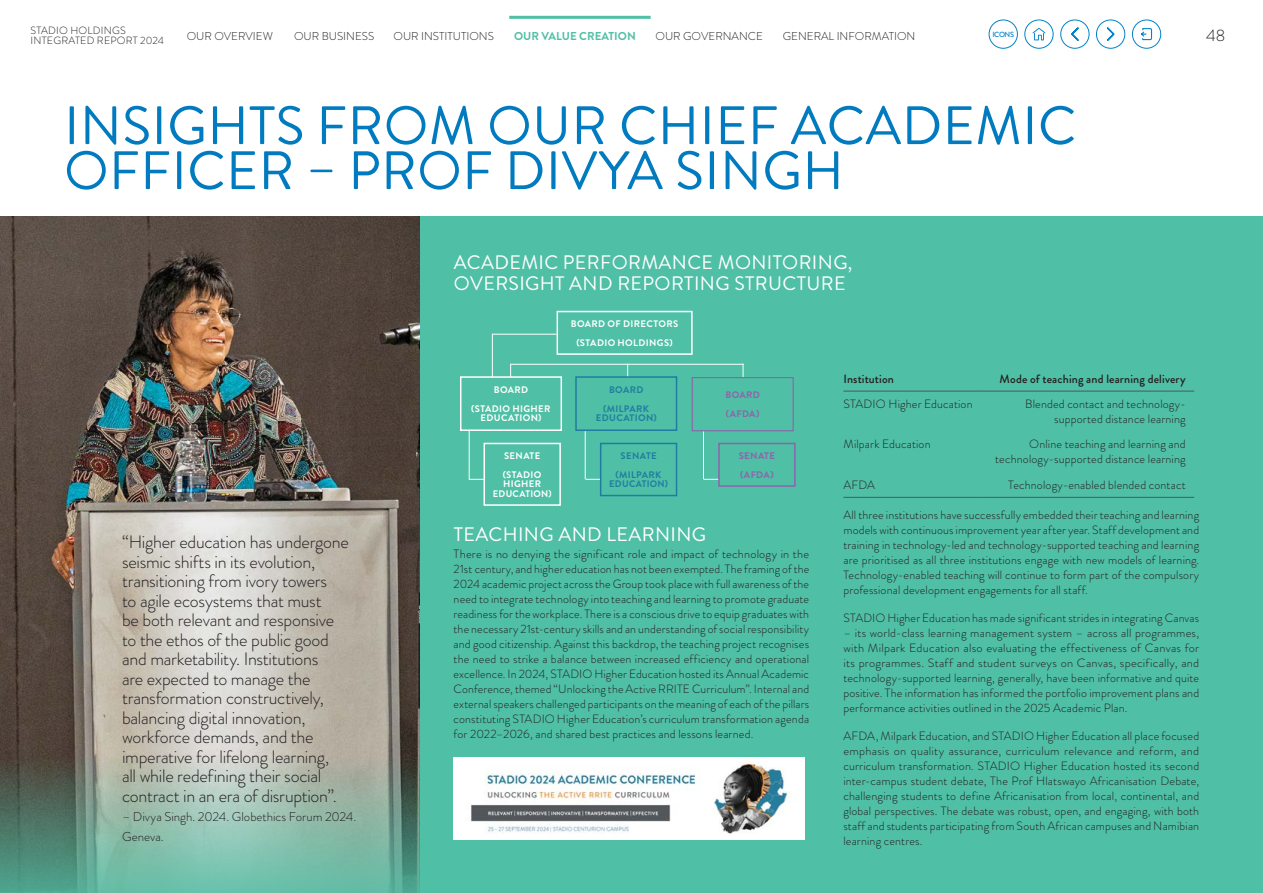
<style>
.page{position:relative;width:1263px;height:893px;background:#fff}
.page>*{position:absolute;margin:0;border:0;box-sizing:border-box;transform-origin:0 0}
.t1{font:54px/45px "Brandon Grotesque";letter-spacing:.01em;color:#007bbf}
.t2{font:19.5px/21px "Brandon Grotesque";letter-spacing:.02em;color:#fff}
.t3{font:300 18px/19.5px "Brandon Grotesque";letter-spacing:-.015em;color:#231f20}
.t4{font:300 16.5px "Brandon Grotesque";color:#231f20}
.t5{font:300 12.9px/19.5px "Brandon Grotesque";color:#231f20}
.t6{font:300 12px/15px "Brandon Grotesque";letter-spacing:.015em;color:#231f20;text-align:justify}
.t7{font:500 12px "Brandon Grotesque";letter-spacing:.01em;color:#231f20}
.t8{font:300 11.4px "Brandon Grotesque";color:#231f20}
.t9{font:700 11.4px "Brandon Grotesque";color:#4fbfa5}
.t10{font:300 10.5px/10.5px "Brandon Grotesque";letter-spacing:.02em;color:#231f20}
.t11{font:700 9.45px/19px "Brandon Grotesque";letter-spacing:.04em;color:#fff;text-align:center}
.t12{font:700 9.45px/19px "Brandon Grotesque";letter-spacing:.035em;color:#207da2;text-align:center}
.t13{font:700 9.45px/19px "Brandon Grotesque";letter-spacing:.04em;color:#8d64aa}
.t14{font:500 7.5px "Brandon Grotesque";letter-spacing:-.06em;color:#0083ca}
</style>
<div class="page">
<hr style="left:509px;top:16px;width:142px;height:3px;background:#4fbfa5">
<div style="left:1024px;top:20px;width:29px;height:29px;border:1px solid #0083ca;border-radius:50%"></div>
<svg style="left:1032px;top:28px;width:13px;height:12px"></svg>
<div style="left:1060px;top:20px;width:29px;height:29px;border:1px solid #0083ca;border-radius:50%"></div>
<svg style="left:1071px;top:27px;width:8px;height:14px"></svg>
<div style="left:1096px;top:20px;width:29px;height:29px;border:1px solid #0083ca;border-radius:50%"></div>
<svg style="left:1107px;top:27px;width:8px;height:14px"></svg>
<div style="left:1132px;top:20px;width:29px;height:29px;border:1px solid #0083ca;border-radius:50%"></div>
<svg style="left:1141px;top:28px;width:11px;height:13px"></svg>
<div style="left:989px;top:20px;width:29px;height:29px;border:1px solid #0083ca;border-radius:50%"></div>
<div style="left:0;top:217px;width:1263px;height:676px;background:#4fbfa5"></div>
<div style="left:454px;top:757px;width:351px;height:83px;background:#fff"></div>
<img style="left:470px;top:762px;width:321px;height:72px">
<img style="left:0;top:217px;width:420px;height:676px">
<hr style="left:843px;top:391px;width:138px;height:1px;background:#53575b">
<hr style="left:981px;top:391px;width:213px;height:1px;background:#53575b">
<hr style="left:843px;top:497px;width:138px;height:1px;background:#53575b">
<hr style="left:981px;top:497px;width:213px;height:1px;background:#53575b">
<hr style="left:585px;top:431px;width:1px;height:48px;background:#fff">
<hr style="left:703px;top:431px;width:1px;height:48px;background:#fff">
<svg style="left:468px;top:431px;width:17px;height:49px"></svg>
<svg style="left:586px;top:479px;width:14px;height:1px"></svg>
<svg style="left:704px;top:479px;width:14px;height:1px"></svg>
<div style="left:483px;top:443px;width:78px;height:63px;border:2px solid #fff"></div>
<div style="left:600px;top:443px;width:77px;height:53px;border:2px solid #207da2"></div>
<div style="left:718px;top:443px;width:78px;height:44px;border:2px solid #8d64aa"></div>
<hr style="left:511px;top:364px;width:232px;height:1px;background:#fff">
<svg style="left:492px;top:333px;width:65px;height:43px"></svg>
<svg style="left:743px;top:364px;width:1px;height:13px"></svg>
<div style="left:460px;top:376px;width:102px;height:55px;border:2px solid #fff"></div>
<div style="left:575px;top:376px;width:102px;height:55px;border:2px solid #207da2"></div>
<div style="left:692px;top:377px;width:102px;height:54px;border:1px solid #8d64aa"></div>
<div style="left:556px;top:311px;width:137px;height:44px;border:2px solid #fff"></div>
<p class="t10" style="left:31px;top:25px;width:135px">STADIO HOLDINGS<br>INTEGRATED REPORT 2024</p>
<p class="t8" style="left:187px;top:28px;width:88px">OUR OVERVIEW</p>
<p class="t8" style="left:294px;top:28px;width:82px">OUR BUSINESS</p>
<p class="t8" style="left:393px;top:28px;width:102px">OUR INSTITUTIONS</p>
<p class="t9" style="left:514px;top:28px;width:123px">OUR VALUE CREATION</p>
<p class="t8" style="left:655px;top:28px;width:109px">OUR GOVERNANCE</p>
<p class="t8" style="left:783px;top:28px;width:134px">GENERAL INFORMATION</p>
<p class="t14" style="left:992px;top:29px;width:23px">ICONS</p>
<h3 class="t4" style="left:1206px;top:24px;width:21px">48</h3>
<h1 class="t1" style="left:64px;top:104px;width:1013px">INSIGHTS FROM OUR CHIEF ACADEMIC<br>OFFICER – PROF DIVYA SINGH</h1>
<h2 class="t2" style="left:454px;top:252px;width:400px">ACADEMIC PERFORMANCE MONITORING,<br>OVERSIGHT AND REPORTING STRUCTURE</h2>
<p class="t3" style="left:122px;top:532px;width:228px">“Higher education has undergone seismic shifts in its evolution, transitioning from ivory towers<br>to agile ecosystems that must<br>be both relevant and responsive to the ethos of the public good and marketability. Institutions<br>are expected to manage the transformation constructively, balancing digital innovation, workforce demands, and the imperative for lifelong learning,<br>all while redefining their social contract in an era of disruption”.</p>
<p class="t5" style="left:122px;top:807px;width:236px">– Divya Singh. 2024. Globethics Forum 2024.<br>Geneva.</p>
<p class="t11" style="left:471px;top:380px;width:81px">BOARD<br>(STADIO HIGHER</p>
<p class="t11" style="left:480px;top:409px;width:63px">EDUCATION)</p>
<p class="t11" style="left:503px;top:446px;width:40px;text-align:left">SENATE (STADIO</p>
<p class="t11" style="left:493px;top:479px;width:60px;line-height:9.4px">HIGHER<br>EDUCATION)</p>
<p class="t11" style="left:571px;top:314px;width:109px">BOARD OF DIRECTORS (STADIO HOLDINGS)</p>
<p class="t12" style="left:603px;top:380px;width:47px">BOARD (MILPARK</p>
<p class="t12" style="left:596px;top:409px;width:63px">EDUCATION)</p>
<p class="t12" style="left:616px;top:446px;width:47px">SENATE (MILPARK</p>
<p class="t12" style="left:609px;top:474px;width:60px">EDUCATION)</p>
<p class="t13" style="left:725px;top:385px;width:36px">BOARD (AFDA)</p>
<p class="t13" style="left:739px;top:446px;width:38px">SENATE (AFDA)</p>
<h2 class="t2" style="left:454px;top:524px;width:254px">TEACHING AND LEARNING</h2>
<p class="t6" style="left:454px;top:546px;width:357px">There is no denying the significant role and impact of technology in the 21st century, and higher education has not been exempted. The framing of the 2024 academic project across the Group took place with full awareness of the need to integrate technology into teaching and learning to promote graduate readiness for the workplace. There is a conscious drive to equip graduates with the necessary 21st-century skills and an understanding of social responsibility and good citizenship. Against this backdrop, the teaching project recognises the need to strike a balance between increased efficiency and operational excellence. In 2024, STADIO Higher Education hosted its Annual Academic Conference, themed “Unlocking the Active RRITE Curriculum”. Internal and external speakers challenged participants on the meaning of each of the pillars constituting STADIO Higher Education’s curriculum transformation agenda for 2022–2026, and shared best practices and lessons learned.</p>
<p class="t7" style="left:843px;top:370px;width:52px">Institution</p>
<p class="t7" style="left:999px;top:370px;width:188px">Mode of teaching and learning delivery</p>
<p class="t6" style="left:843px;top:396px;width:131px">STADIO Higher Education</p>
<p class="t6" style="left:1025px;top:396px;width:162px;text-align:right">Blended contact and technology&shy;supported distance learning</p>
<p class="t6" style="left:843px;top:437px;width:89px">Milpark Education</p>
<p class="t6" style="left:995px;top:437px;width:192px;text-align:right">Online teaching and learning and technology-supported distance learning</p>
<p class="t6" style="left:843px;top:477px;width:33px">AFDA</p>
<p class="t6" style="left:1008px;top:477px;width:179px">Technology-enabled blended contact</p>
<p class="t6" style="left:843px;top:508px;width:357px">All three institutions have successfully embedded their teaching and learning models with continuous improvement year after year. Staff development and training in technology-led and technology-supported teaching and learning are prioritised as all three institutions engage with new models of learning.<br>Technology-enabled teaching will continue to form part of the compulsory professional development engagements for all staff.</p>
<p class="t6" style="left:843px;top:611px;width:357px">STADIO Higher Education has made significant strides in integrating Canvas</p>
<p class="t6" style="left:843px;top:626px;width:357px">– its world-class learning management system – across all programmes, with Milpark Education also evaluating the effectiveness of Canvas for its programmes. Staff and student surveys on Canvas, specifically, and technology-supported learning, generally, have been informative and quite positive. The information has informed the portfolio improvement plans and performance activities outlined in the 2025 Academic Plan.</p>
<p class="t6" style="left:843px;top:728px;width:357px">AFDA, Milpark Education, and STADIO Higher Education all place focused emphasis on quality assurance, curriculum relevance and reform, and curriculum transformation. STADIO Higher Education hosted its second inter-campus student debate, The Prof Hlatswayo Africanisation Debate, challenging students to define Africanisation from local, continental, and global perspectives. The debate was robust, open, and engaging, with both staff and students participating from South African campuses and Namibian learning centres.</p>
</div>
